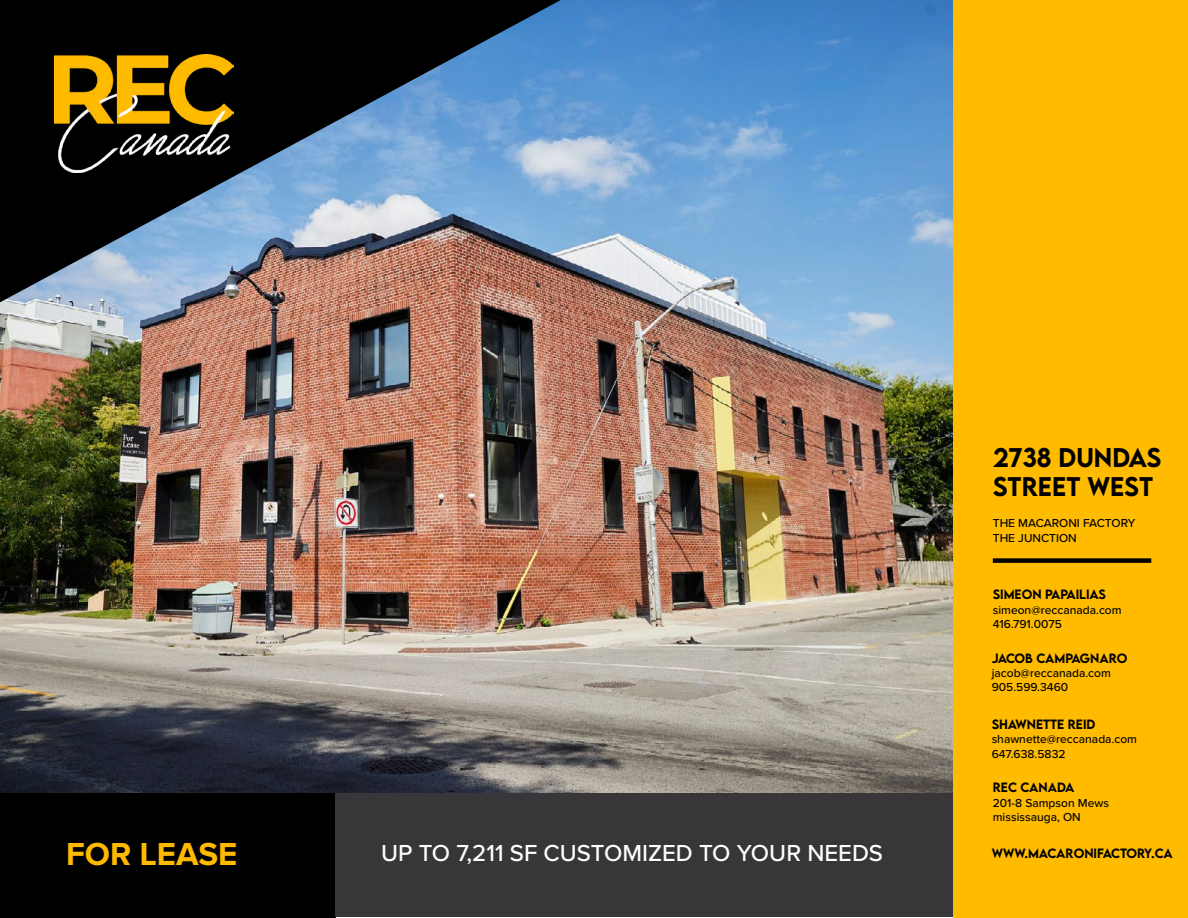
<style>
.page{position:relative;width:1188px;height:918px;background:#fff}
.page>*{position:absolute;margin:0;border:0;box-sizing:border-box;transform-origin:0 0}
.t1{font:700 33px "Proxima Nova";color:#ffba00}
.t2{font:500 24px "Proxima Nova";color:#fff}
.t3{font:500 24px/28.8px "LEMONMILK";color:#000}
.t4{font:500 12px/14.4px "Proxima Nova";color:#000}
.t5{font:500 12px "LEMONMILK";color:#000}
</style>
<div class="page">
<div style="left:0;top:792px;width:336px;height:126px;background:#000"></div>
<div style="left:335px;top:792px;width:852px;height:125px;background:#383638"></div>
<img style="left:0;top:0;width:953px;height:792px">
<div style="left:953px;top:0;width:235px;height:918px;background:#fb0"></div>
<svg style="left:0;top:0;width:564px;height:310px;background:#525c6c"></svg>
<img style="left:54px;top:54px;width:180px;height:119px">
<div style="left:993px;top:558px;width:158px;height:5px;background:#000"></div>
<h1 class="t1" style="left:66px;top:835px;width:173px">FOR LEASE</h1>
<h2 class="t2" style="left:381px;top:836px;width:503px">UP TO 7,211 SF CUSTOMIZED TO YOUR NEEDS</h2>
<h2 class="t3" style="left:993px;top:443px;width:170px">2738 DUNDAS<br>STREET WEST</h2>
<p class="t4" style="left:993px;top:516px;width:144px">THE MACARONI FACTORY<br>THE JUNCTION</p>
<p class="t5" style="left:993px;top:587px;width:115px">SIMEON PAPAILIAS</p>
<p class="t4" style="left:993px;top:602px;width:130px">simeon@reccanada.com<br>416.791.0075</p>
<p class="t5" style="left:992px;top:650px;width:55px">JACOB CAMPA</p>
<p class="t5" style="left:1080px;top:650px;width:21px">GNARO</p>
<p class="t4" style="left:992px;top:665px;width:121px">jacob@reccanada.com<br>905.599.3460</p>
<p class="t5" style="left:992px;top:716px;width:26px">SHAWNETTE</p>
<p class="t5" style="left:1068px;top:716px;width:29px">REID</p>
<p class="t4" style="left:992px;top:732px;width:147px">shawnette@reccanada.com<br>647.638.5832</p>
<p class="t5" style="left:993px;top:780px;width:47px">REC CANA</p>
<p class="t5" style="left:1057px;top:780px;width:19px">DA</p>
<p class="t4" style="left:993px;top:795px;width:118px">201-8 Sampson Mews mississauga, ON</p>
<p class="t5" style="left:992px;top:845px;width:13px">WWW</p>
<p class="t5" style="left:1024px;top:845px;width:14px">.MACARON</p>
<p class="t5" style="left:1094px;top:845px;width:19px">IFACTOR</p>
<p class="t5" style="left:1144px;top:845px;width:21px">Y.CA</p>
</div>
